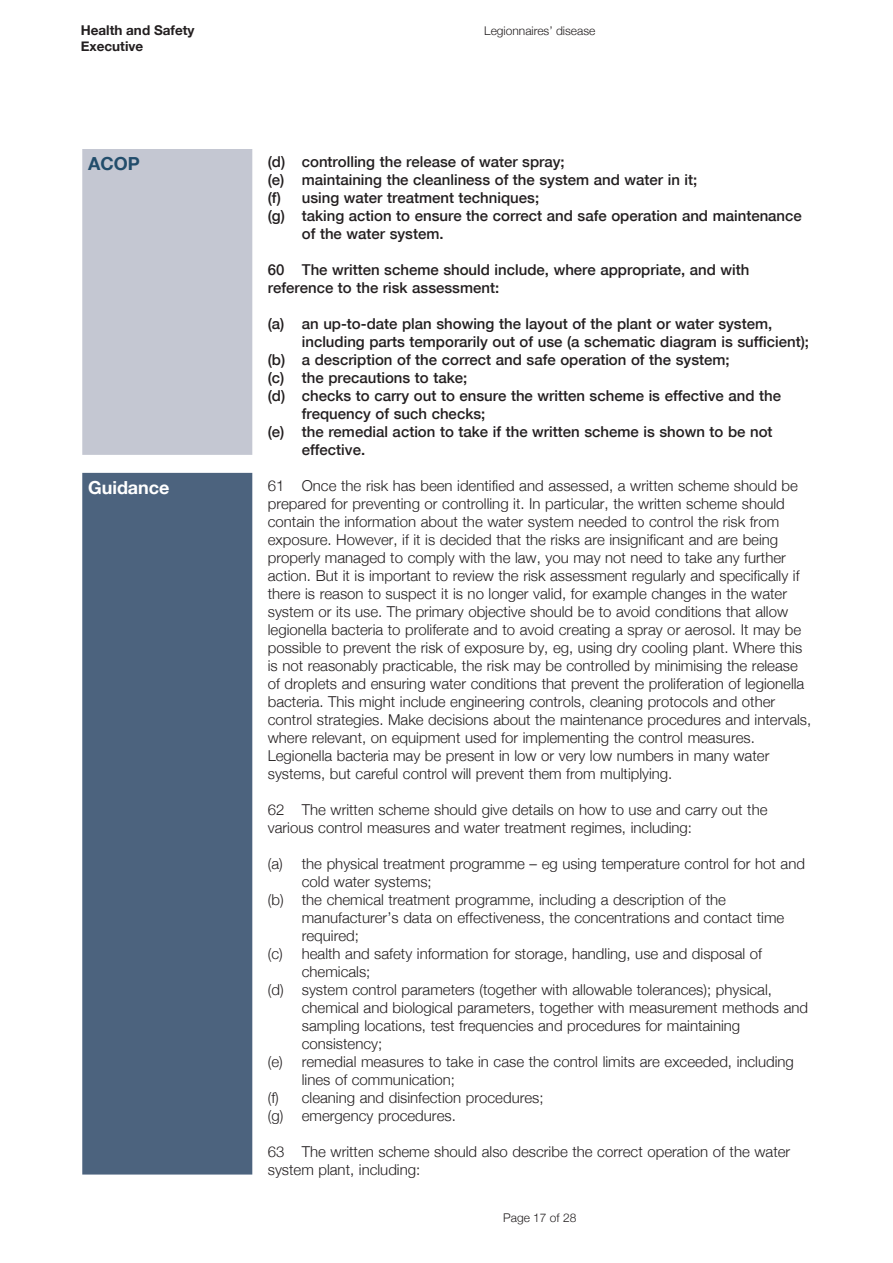
<style>
.page{position:relative;width:893px;height:1263px;background:#fff}
.page>*{position:absolute;margin:0;border:0;box-sizing:border-box;transform-origin:0 0}
.t1{font:700 18px "Helvetica Neue";color:#fff}
.t2{font:700 18px "Helvetica Neue";color:#224d6b}
.t3{font:300 15px/18px "Helvetica Neue";color:#231f20}
.t4{font:500 15px/18px "Helvetica Neue";color:#231f20}
.t5{font:700 13.5px/16.5px "Helvetica Neue";color:#231f20}
.t6{font:300 12px "Helvetica Neue";color:#231f20}
</style>
<div class="page">
<div style="left:83px;top:474px;width:169px;height:700px;background:#4c637e"></div>
<div style="left:82px;top:473px;width:170px;height:702px;border:2px solid #4c637e"></div>
<div style="left:83px;top:150px;width:169px;height:304px;background:#c4c7d2"></div>
<div style="left:82px;top:149px;width:170px;height:306px;border:2px solid #c4c7d2"></div>
<p class="t5" style="left:81px;top:21px;width:115px">Health and Safety<br>Executive</p>
<p class="t6" style="left:484px;top:23px;width:113px">Legionnaires’ disease</p>
<p class="t2" style="left:88px;top:153px;width:53px">ACOP</p>
<p class="t1" style="left:88px;top:476px;width:83px">Guidance</p>
<p class="t4" style="left:268px;top:152px;width:298px">(d) controlling the release of water spray;</p>
<p class="t4" style="left:268px;top:170px;width:431px">(e) maintaining the cleanliness of the system and water in it;</p>
<p class="t4" style="left:268px;top:188px;width:273px">(f) using water treatment techniques;</p>
<p class="t4" style="left:268px;top:206px;width:536px">(g) taking action to ensure the correct and safe operation and maintenance</p>
<p class="t4" style="left:302px;top:224px;width:143px">of the water system.</p>
<p class="t4" style="left:268px;top:260px;width:483px">60 The written scheme should include, where appropriate, and with reference to the risk assessment:</p>
<p class="t4" style="left:268px;top:314px;width:506px">(a) an up-to-date plan showing the layout of the plant or water system,</p>
<p class="t4" style="left:302px;top:332px;width:509px">including parts temporarily out of use (a schematic diagram is sufficient);</p>
<p class="t4" style="left:268px;top:350px;width:463px">(b) a description of the correct and safe operation of the system;</p>
<p class="t4" style="left:268px;top:368px;width:201px">(c) the precautions to take;</p>
<p class="t4" style="left:268px;top:386px;width:515px">(d) checks to carry out to ensure the written scheme is effective and the</p>
<p class="t4" style="left:302px;top:404px;width:185px">frequency of such checks;</p>
<p class="t4" style="left:268px;top:422px;width:506px">(e) the remedial action to take if the written scheme is shown to be not</p>
<p class="t4" style="left:302px;top:440px;width:65px">effective.</p>
<p class="t3" style="left:268px;top:476px;width:545px">61 Once the risk has been identified and assessed, a written scheme should be prepared for preventing or controlling it. In particular, the written scheme should contain the information about the water system needed to control the risk from exposure. However, if it is decided that the risks are insignificant and are being properly managed to comply with the law, you may not need to take any further action. But it is important to review the risk assessment regularly and specifically if there is reason to suspect it is no longer valid, for example changes in the water system or its use. The primary objective should be to avoid conditions that allow legionella bacteria to proliferate and to avoid creating a spray or aerosol. It may be possible to prevent the risk of exposure by, eg, using dry cooling plant. Where this is not reasonably practicable, the risk may be controlled by minimising the release of droplets and ensuring water conditions that prevent the proliferation of legionella bacteria. This might include engineering controls, cleaning protocols and other control strategies. Make decisions about the maintenance procedures and intervals, where relevant, on equipment used for implementing the control measures.<br>Legionella bacteria may be present in low or very low numbers in many water systems, but careful control will prevent them from multiplying.</p>
<p class="t3" style="left:268px;top:800px;width:501px">62 The written scheme should give details on how to use and carry out the various control measures and water treatment regimes, including:</p>
<p class="t3" style="left:268px;top:854px;width:539px">(a) the physical treatment programme – eg using temperature control for hot and</p>
<p class="t3" style="left:302px;top:872px;width:131px">cold water systems;</p>
<p class="t3" style="left:268px;top:890px;width:460px">(b) the chemical treatment programme, including a description of the</p>
<p class="t3" style="left:302px;top:908px;width:484px">manufacturer’s data on effectiveness, the concentrations and contact time</p>
<p class="t3" style="left:302px;top:926px;width:59px">required;</p>
<p class="t3" style="left:268px;top:944px;width:496px">(c) health and safety information for storage, handling, use and disposal of</p>
<p class="t3" style="left:302px;top:962px;width:70px">chemicals;</p>
<p class="t3" style="left:268px;top:980px;width:506px">(d) system control parameters (together with allowable tolerances); physical,</p>
<p class="t3" style="left:302px;top:998px;width:508px">chemical and biological parameters, together with measurement methods and</p>
<p class="t3" style="left:302px;top:1016px;width:440px">sampling locations, test frequencies and procedures for maintaining</p>
<p class="t3" style="left:302px;top:1034px;width:82px">consistency;</p>
<p class="t3" style="left:268px;top:1052px;width:528px">(e) remedial measures to take in case the control limits are exceeded, including</p>
<p class="t3" style="left:302px;top:1070px;width:155px">lines of communication;</p>
<p class="t3" style="left:268px;top:1088px;width:277px">(f) cleaning and disinfection procedures;</p>
<p class="t3" style="left:268px;top:1106px;width:190px">(g) emergency procedures.</p>
<p class="t3" style="left:268px;top:1142px;width:524px">63 The written scheme should also describe the correct operation of the water system plant, including:</p>
<p class="t6" style="left:503px;top:1211px;width:75px">Page 17 of 28</p>
</div>
